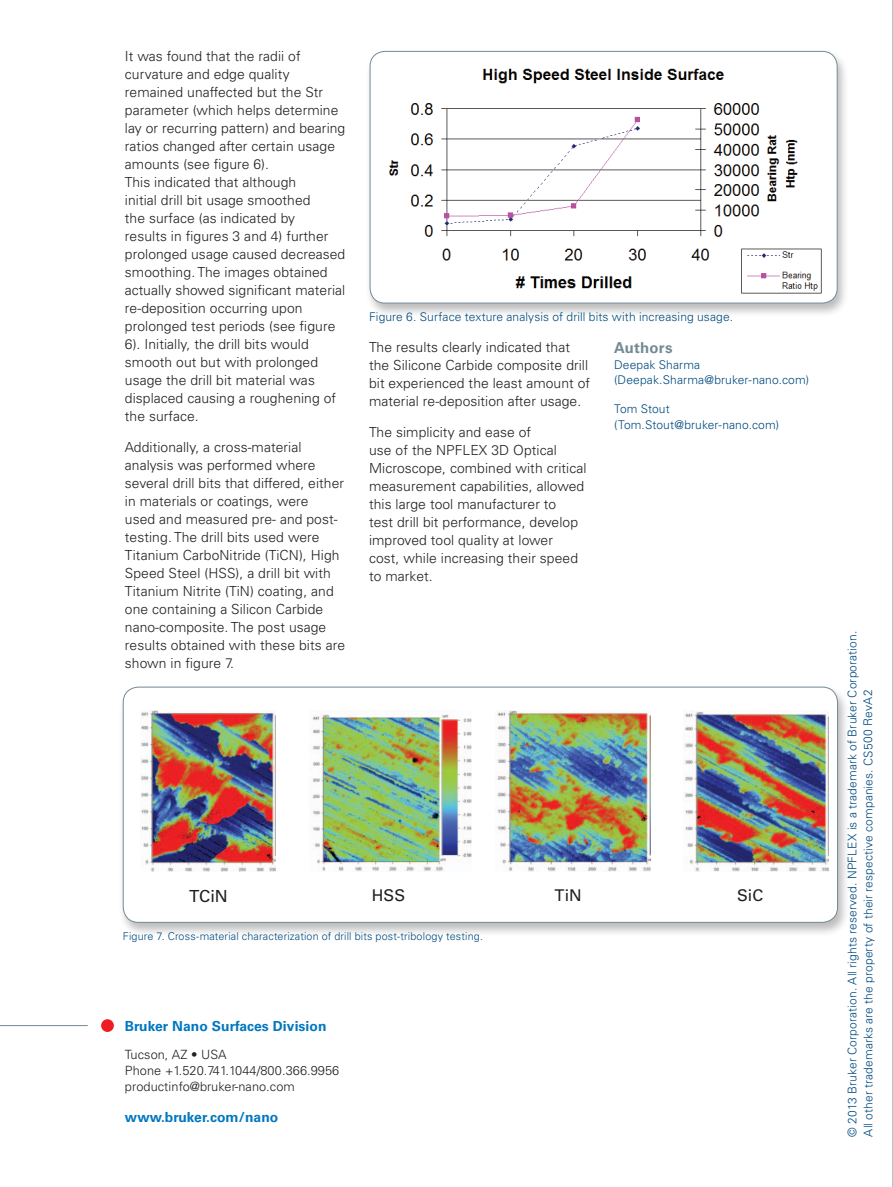
<style>
.page{position:relative;width:893px;height:1187px;background:#fff}
.page>*{position:absolute;margin:0;border:0;box-sizing:border-box;transform-origin:0 0}
.t1{font:16.65px "Univers LT Std";color:#231f20}
.t2{font:16.2px "Univers LT Std";color:#231f20}
.t3{font:700 15px "Univers LT Std";letter-spacing:.01em;color:#738a95}
.t4{font:300 13.8px/18px "Univers LT Std";letter-spacing:.005em;color:#231f20}
.t5{font:700 13.8px "Univers LT Std";letter-spacing:.005em;color:#0077c0}
.t6{font:300 12.75px/15.8px "Univers LT Std";letter-spacing:.005em;color:#231f20}
.t7{font:300 12px/15.8px "Univers LT Std";letter-spacing:.01em;color:#004a7f}
.t8{font:300 10.8px "Univers LT Std";letter-spacing:.015em;color:#004a7f}
</style>
<div class="page">
<hr style="left:0;top:1025px;width:88px;height:1px;background:#738a95">
<div style="left:101px;top:1019px;width:13px;height:12px;background:#ee1d23;border-radius:50%"></div>
<hr style="left:892px;top:0;width:1px;height:1186px;background:#738a95">
<div style="left:365px;top:49px;width:484px;height:268px;background:#231f20;opacity:.3"></div>
<img style="left:370px;top:51px;width:467px;height:252px">
<div style="left:370px;top:51px;width:467px;height:252px;border:1px solid #738a95;border-radius:15px"></div>
<div style="left:118px;top:684px;width:731px;height:253px;background:#231f20;opacity:.3"></div>
<div style="left:123px;top:687px;width:714px;height:235px;background:#fff;border-radius:15px"></div>
<div style="left:123px;top:686px;width:715px;height:236px;border:1px solid #738a95;border-radius:15px"></div>
<img style="left:141px;top:710px;width:134px;height:161px">
<img style="left:309px;top:714px;width:163px;height:157px">
<img style="left:496px;top:710px;width:154px;height:161px">
<img style="left:683px;top:710px;width:145px;height:161px">
<p class="t4" style="left:125px;top:47px;width:222px">It was found that the radii of curvature and edge quality remained unaffected but the Str parameter (which helps determine lay or recurring pattern) and bearing ratios changed after certain usage amounts (see figure 6).<br>This indicated that although<br>initial drill bit usage smoothed<br>the surface (as indicated by<br>results in figures 3 and 4) further prolonged usage caused decreased smoothing. The images obtained actually showed significant material re-deposition occurring upon prolonged test periods (see figure<br>6). Initially, the drill bits would smooth out but with prolonged usage the drill bit material was displaced causing a roughening of the surface.</p>
<p class="t4" style="left:125px;top:438px;width:222px">Additionally, a cross-material analysis was performed where several drill bits that differed, either in materials or coatings, were<br>used and measured pre- and post&shy;testing. The drill bits used were<br>Titanium CarboNitride (TiCN), High<br>Speed Steel (HSS), a drill bit with<br>Titanium Nitrite (TiN) coating, and one containing a Silicon Carbide nano-composite. The post usage results obtained with these bits are shown in figure 7.</p>
<p class="t7" style="left:369px;top:308px;width:366px">Figure 6. Surface texture analysis of drill bits with increasing usage.</p>
<p class="t4" style="left:369px;top:338px;width:223px">The results clearly indicated that the Silicone Carbide composite drill bit experienced the least amount of material re-deposition after usage.</p>
<p class="t4" style="left:369px;top:423px;width:219px">The simplicity and ease of<br>use of the NPFLEX 3D Optical<br>Microscope, combined with critical measurement capabilities, allowed this large tool manufacturer to<br>test drill bit performance, develop improved tool quality at lower cost, while increasing their speed to market.</p>
<p class="t3" style="left:614px;top:339px;width:60px">Authors</p>
<p class="t7" style="left:614px;top:356px;width:197px">Deepak Sharma (Deepak.Sharma@bruker-nano.com)</p>
<p class="t7" style="left:614px;top:400px;width:167px">Tom Stout (Tom.Stout@bruker-nano.com)</p>
<p class="t1" style="left:189px;top:885px;width:40px">TCiN</p>
<p class="t2" style="left:372px;top:885px;width:35px">HSS</p>
<p class="t2" style="left:554px;top:885px;width:29px">TiN</p>
<p class="t2" style="left:737px;top:885px;width:28px">SiC</p>
<p class="t8" style="left:123px;top:929px;width:362px">Figure 7. Cross-material characterization of drill bits post-tribology testing.</p>
<p class="t5" style="left:125px;top:1017px;width:203px">Bruker Nano Surfaces Division</p>
<p class="t6" style="left:125px;top:1046px;width:216px">Tucson, AZ • USA<br>Phone +1.520.741.1044/800.366.9956 productinfo@bruker-nano.com</p>
<p class="t5" style="left:125px;top:1108px;width:155px">www.bruker.com/nano</p>
<p class="t7" style="left:844px;top:1136px;width:507px;rotate:-90deg">© 2013 Bruker Corporation. All rights reserved. NPFLEX is a trademark of Bruker Corporation.<br>All other trademarks are the property of their respective companies. CS500 RevA2</p>
</div>
